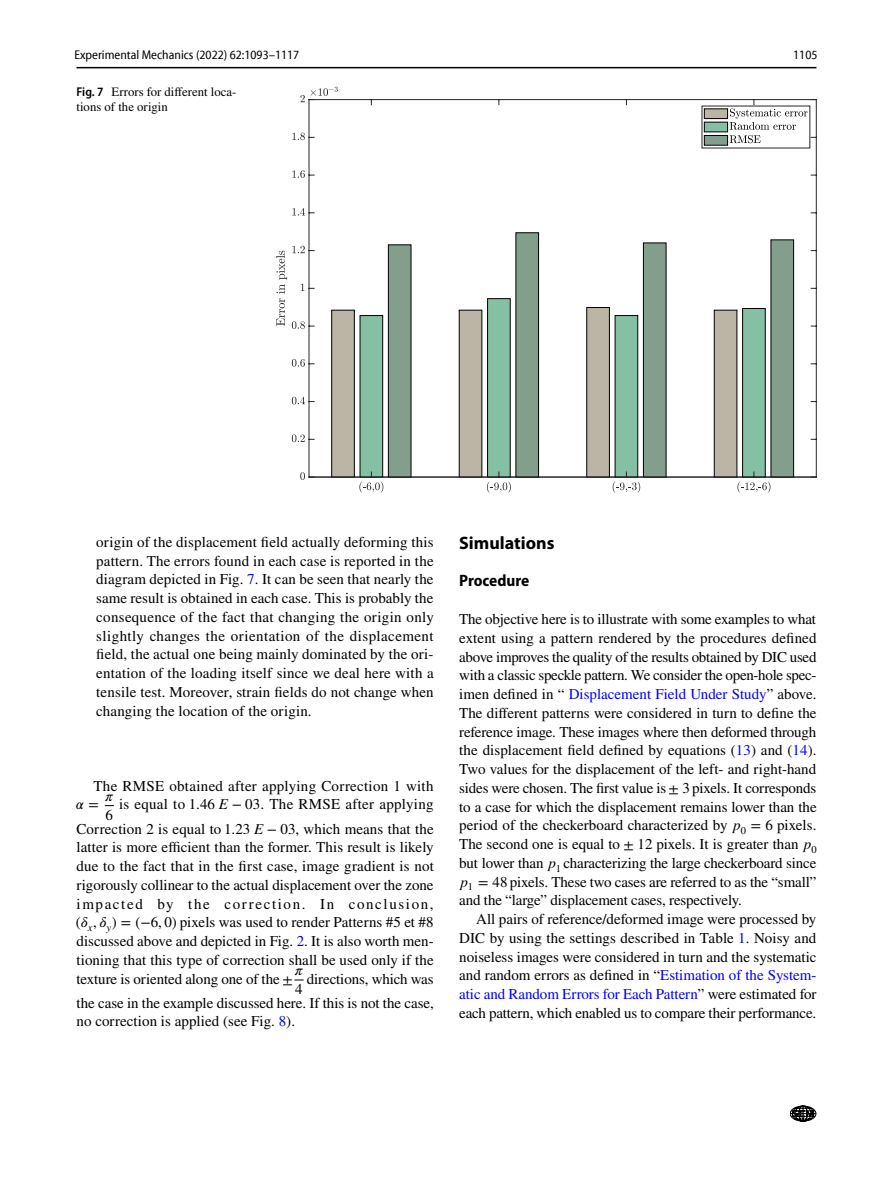
<style>
.page{position:relative;width:893px;height:1187px;background:#fff}
.page>*{position:absolute;margin:0;border:0;box-sizing:border-box;transform-origin:0 0}
.t1{font:700 18px "Myriad Pro";color:#000}
.t2{font:700 semi-condensed 16.5px "Myriad Pro";letter-spacing:-.005em;color:#000}
.t3{font:15px/18.8px "STIX";letter-spacing:.005em;color:#000;text-align:justify}
.t4{font:15px "STIX Math Italic 61";color:#000}
.t5{font:15px "STIX General Regular 97";color:#000}
.t6{font:15px "STIX Math Italic 60";color:#000}
.t7{font:15px "STIX General Regular 90";color:#000}
.t8{font:12.75px/15px "STIX";color:#000}
.t9{font:semi-condensed 12.75px "Myriad Pro Unic";color:#000}
.s1{font-family:"Myriad Pro";font-weight:600;font-stretch:semi-condensed}
.s2{color:#00f}
.s3{font-family:"STIX Math Regular 82"}
.s4{font-family:"STIX General Regular 98"}
.s5{font-family:"STIX General Italic 128"}
.s6{font-family:"STIX Math Regular 84"}
.s7{font-family:"STIX General Regular 99"}
.s8{font-family:"STIX General Italic 129"}
.s9{font-family:"STIX Math Regular 76"}
.s10{font-family:"STIX Math Regular 77"}
.s11{font-family:"STIX Math Italic 59"}
.s12{font-family:"STIX General Regular 89"}
.s13{font-family:"STIX Math Regular 78"}
.s14{font-family:"STIX Math Regular 79"}
.s15{font-family:"STIX General Regular 91"}
.s16{font-family:"STIX General Italic 124"}
.s17{font-family:"STIX Math Regular 80"}
.s18{font-family:"STIX General Regular 92"}
.s19{font-family:"STIX Math Regular 81"}
.s20{font-family:"STIX General Regular 93"}
.s21{font-family:"STIX General Italic 125"}
.s22{font-family:"STIX General Italic 126"}
.s23{font-family:"STIX General Italic 127"}
.s24{font-family:"STIX Math Regular 83"}
.s25{font-family:"STIX General Regular 96"}
</style>
<div class="page">
<hr style="left:77px;top:67px;width:739px;height:1px;background:#000">
<svg style="left:790px;top:1105px;width:26px;height:16px"></svg>
<svg style="left:331px;top:309px;width:29px;height:168px;background:#b4b0a3"></svg>
<svg style="left:360px;top:298px;width:28px;height:179px"></svg>
<svg style="left:388px;top:232px;width:406px;height:245px"></svg>
<hr style="left:309px;top:477px;width:507px;height:1px;background:#262626">
<hr style="left:309px;top:99px;width:507px;height:1px;background:#262626">
<svg style="left:359px;top:472px;width:24px;height:20px"></svg>
<svg style="left:487px;top:472px;width:24px;height:20px"></svg>
<svg style="left:613px;top:472px;width:27px;height:20px"></svg>
<svg style="left:737px;top:472px;width:33px;height:20px"></svg>
<hr style="left:309px;top:100px;width:1px;height:377px;background:#262626">
<hr style="left:816px;top:100px;width:1px;height:377px;background:#262626">
<svg style="left:300px;top:472px;width:14px;height:8px"></svg>
<svg style="left:292px;top:434px;width:22px;height:8px"></svg>
<svg style="left:292px;top:397px;width:22px;height:7px"></svg>
<svg style="left:292px;top:359px;width:22px;height:7px"></svg>
<svg style="left:292px;top:208px;width:22px;height:7px"></svg>
<svg style="left:292px;top:170px;width:22px;height:8px"></svg>
<svg style="left:292px;top:133px;width:22px;height:7px"></svg>
<svg style="left:276px;top:246px;width:38px;height:83px"></svg>
<svg style="left:300px;top:87px;width:38px;height:15px"></svg>
<svg style="left:704px;top:108px;width:48px;height:38px"></svg>
<div style="left:704px;top:109px;width:24px;height:10px;background:#bab5a4"></div>
<div style="left:704px;top:109px;width:24px;height:10px;border:1px solid #000"></div>
<div style="left:704px;top:122px;width:24px;height:10px;background:#86c0a4"></div>
<div style="left:704px;top:122px;width:24px;height:10px;border:1px solid #000"></div>
<svg style="left:730px;top:99px;width:86px;height:44px"></svg>
<div style="left:704px;top:135px;width:24px;height:10px;background:#839e8c"></div>
<div style="left:704px;top:135px;width:24px;height:10px;border:1px solid #000"></div>
<p class="t9" style="left:74px;top:50px;width:226px">Experimental Mechanics (2022) 62:1093–1117</p>
<p class="t9" style="left:793px;top:50px;width:26px">1105</p>
<p class="t8" style="left:77px;top:85px;width:161px"><span class="s1">Fig. 7</span> Errors for different loca&shy;tions of the origin</p>
<p class="t3" style="left:96px;top:533px;width:339px">origin of the displacement field actually deforming this pattern. The errors found in each case is reported in the diagram depicted in Fig. <span class="s2">7</span>. It can be seen that nearly the same result is obtained in each case. This is probably the consequence of the fact that changing the origin only slightly changes the orientation of the displacement field, the actual one being mainly dominated by the ori&shy;entation of the loading itself since we deal here with a tensile test. Moreover, strain fields do not change when changing the location of the origin.</p>
<p class="t3" style="left:94px;top:777px;width:342px">The RMSE obtained after applying Correction 1 with</p>
<p class="t4" style="left:76px;top:799px;width:24px">𝛼 <span class="s3">=</span></p>
<p class="t4" style="left:105px;top:790px;width:10px">𝜋</p>
<p class="t5" style="left:106px;top:809px;width:9px">6</p>
<p class="t3" style="left:77px;top:793px;width:359px;line-height:24.3px;text-align:right">is equal to <span class="s4">1.46</span> <span class="s5">E</span> <span class="s6">−</span> <span class="s4">03</span>. The RMSE after applying<br>Correction 2 is equal to <span class="s7">1.23</span> <span class="s8">E</span> <span class="s9">−</span> <span class="s7">03</span>, which means that the</p>
<p class="t3" style="left:76px;top:839px;width:360px">latter is more efficient than the former. This result is likely due to the fact that in the first case, image gradient is not rigorously collinear to the actual displacement over the zone impacted by the correction. In conclusion, <span class="s10">(</span><span class="s11">𝛿</span><sub>x</sub><span class="s12">,</span> <span class="s11">𝛿</span><sub>y</sub><span class="s10">) = (−</span><span class="s12">6, 0</span><span class="s10">)</span> pixels was used to render Patterns #5 et #8 discussed above and depicted in Fig. <span class="s2">2</span>. It is also worth men&shy;tioning that this type of correction shall be used only if the texture is oriented along one of the <span class="s13">±</span></p>
<p class="t6" style="left:294px;top:964px;width:10px">𝜋</p>
<p class="t7" style="left:295px;top:983px;width:9px">4</p>
<p class="t3" style="left:77px;top:967px;width:359px;line-height:24px;text-align:right">directions, which was<br>the case in the example discussed here. If this is not the case,</p>
<p class="t3" style="left:77px;top:1012px;width:220px">no correction is applied (see Fig. <span class="s2">8</span>).</p>
<p class="t1" style="left:459px;top:531px;width:97px">Simulations</p>
<p class="t2" style="left:459px;top:571px;width:72px">Procedure</p>
<p class="t3" style="left:459px;top:610px;width:359px">The objective here is to illustrate with some examples to what extent using a pattern rendered by the procedures defined above improves the quality of the results obtained by DIC used with a classic speckle pattern. We consider the open-hole spec&shy;imen defined in “ <span class="s2">Displacement Field Under Study</span>” above.<br>The different patterns were considered in turn to define the reference image. These images where then deformed through the displacement field defined by equations (<span class="s2">13</span>) and (<span class="s2">14</span>).<br>Two values for the displacement of the left- and right-hand sides were chosen. The first value is <span class="s14">±</span> <span class="s15">3</span> pixels. It corresponds to a case for which the displacement remains lower than the period of the checkerboard characterized by <span class="s16">p</span><sub>0</sub> <span class="s17">=</span> <span class="s18">6</span> pixels.<br>The second one is equal to <span class="s19">±</span> <span class="s20">12</span> pixels. It is greater than <span class="s21">p</span><sub>0 </sub>but lower than <span class="s22">p</span><sub>1</sub> characterizing the large checkerboard since <span class="s23">p</span><sub>1</sub> <span class="s24">=</span> <span class="s25">48</span> pixels. These two cases are referred to as the “small” and the “large” displacement cases, respectively.</p>
<p class="t3" style="left:459px;top:910px;width:359px;text-indent:17px">All pairs of reference/deformed image were processed by DIC by using the settings described in Table <span class="s2">1</span>. Noisy and noiseless images were considered in turn and the systematic and random errors as defined in “<span class="s2">Estimation of the System&shy;atic and Random Errors for Each Pattern</span>” were estimated for each pattern, which enabled us to compare their performance.</p>
</div>
